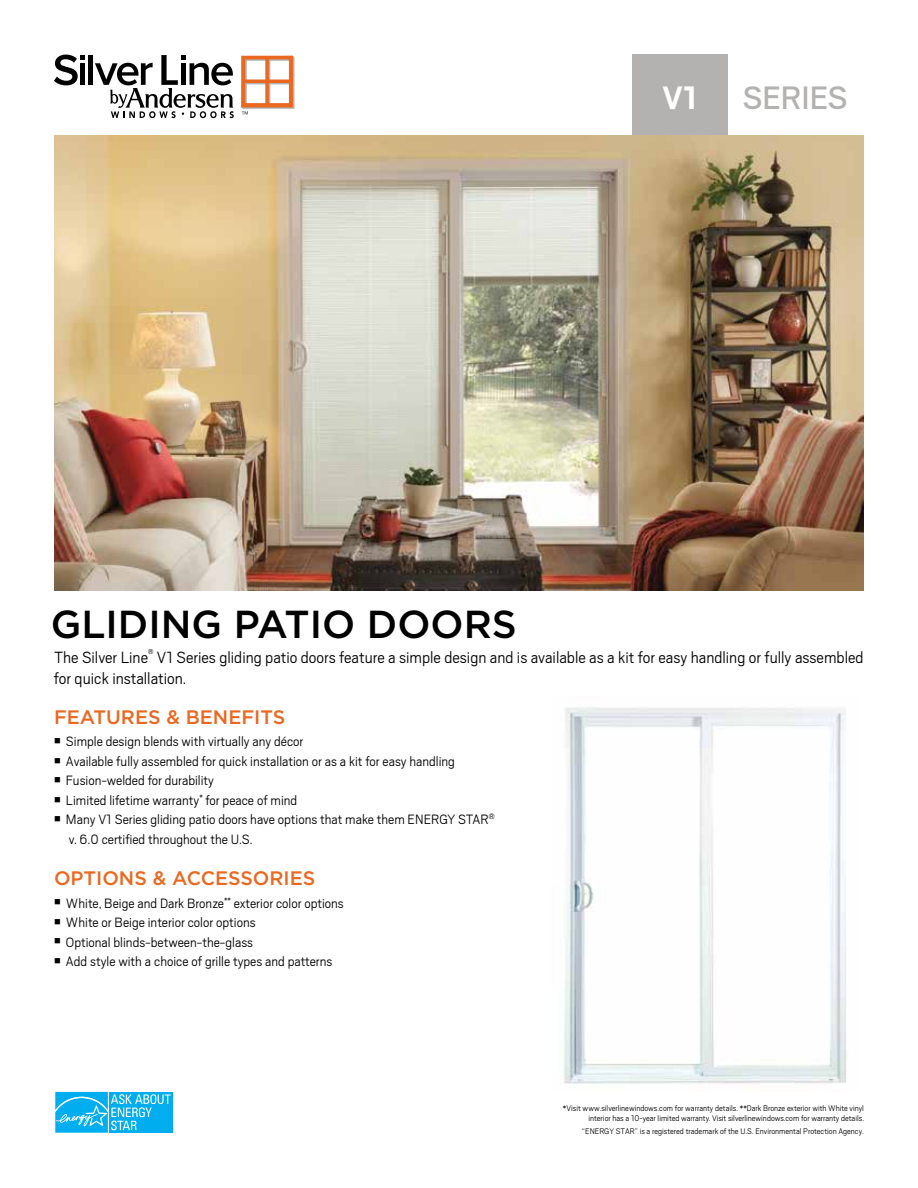
<style>
.page{position:relative;width:918px;height:1188px;background:#fff}
.page>*{position:absolute;margin:0;border:0;box-sizing:border-box;transform-origin:0 0}
.t1{font:500 39px "Gotham";color:#000}
.t2{font:36px "Scout";color:#b3b2b1}
.t3{font:700 36px "Scout";color:#fff}
.t4{font:500 19.5px "Gotham";color:#ea6820}
.t5{font:300 18px/21px "Scout";color:#000}
.t6{font:300 15px/19.5px "Scout";color:#000}
.t7{font:300 9px/10.5px "Scout";color:#000;text-align:right}
.t8{font:300 7.8px "Scout";color:#000}
</style>
<div class="page">
<img style="left:563px;top:707px;width:284px;height:377px">
<hr style="left:89px;top:55px;width:4px;height:30px;background:#000">
<svg style="left:54px;top:55px;width:31px;height:30px"></svg>
<svg style="left:95px;top:55px;width:139px;height:63px"></svg>
<svg style="left:241px;top:56px;width:54px;height:59px"></svg>
<img style="left:54px;top:135px;width:810px;height:456px">
<svg style="left:55px;top:1091px;width:118px;height:42px;background:#2fbcf1"></svg>
<div style="left:632px;top:54px;width:96px;height:81px;background:#b3b2b1"></div>
<h2 class="t3" style="left:662px;top:74px;width:37px">V1</h2>
<h2 class="t2" style="left:743px;top:74px;width:106px">SERIES</h2>
<h1 class="t1" style="left:51px;top:599px;width:468px">GLIDING PATIO DOORS</h1>
<p class="t5" style="left:54px;top:646px;width:96px">The Silver Line</p>
<p class="t8" style="left:148px;top:647px;width:7px">®</p>
<p class="t5" style="left:54px;top:646px;width:811px;text-indent:103px">V1 Series gliding patio doors feature a simple design and is available as a kit for easy handling or fully assembled for quick installation.</p>
<h3 class="t4" style="left:54px;top:704px;width:233px">FEATURES &amp; BENEFITS</h3>
<p class="t6" style="left:54px;top:731px;width:251px">■ Simple design blends with virtually any décor</p>
<p class="t6" style="left:54px;top:751px;width:403px">■ Available fully assembled for quick installation or as a kit for easy handling</p>
<p class="t6" style="left:54px;top:770px;width:162px">■ Fusion-welded for durability</p>
<p class="t6" style="left:54px;top:790px;width:245px">■ Limited lifetime warranty<sup>*</sup> for peace of mind</p>
<p class="t6" style="left:69px;top:809px;width:427px;text-indent:-15px">■ Many V1 Series gliding patio doors have options that make them ENERGY STAR<sup>® </sup>v. 6.0 certified throughout the U.S.</p>
<h3 class="t4" style="left:54px;top:865px;width:263px">OPTIONS &amp; ACCESSORIES</h3>
<p class="t6" style="left:54px;top:892px;width:291px">■ White, Beige and Dark Bronze<sup>**</sup> exterior color options</p>
<p class="t6" style="left:54px;top:912px;width:203px">■ White or Beige interior color options</p>
<p class="t6" style="left:54px;top:931px;width:201px">■ Optional blinds-between-the-glass</p>
<p class="t6" style="left:54px;top:951px;width:280px">■ Add style with a choice of grille types and patterns</p>
<p class="t7" style="left:563px;top:1102px;width:303px">*Visit www.silverlinewindows.com for warranty details. **Dark Bronze exterior with White vinyl interior has a 10-year limited warranty. Visit silverlinewindows.com for warranty details.</p>
<p class="t7" style="left:582px;top:1126px;width:284px">“ENERGY STAR” is a registered trademark of the U.S. Environmental Protection Agency.</p>
</div>
